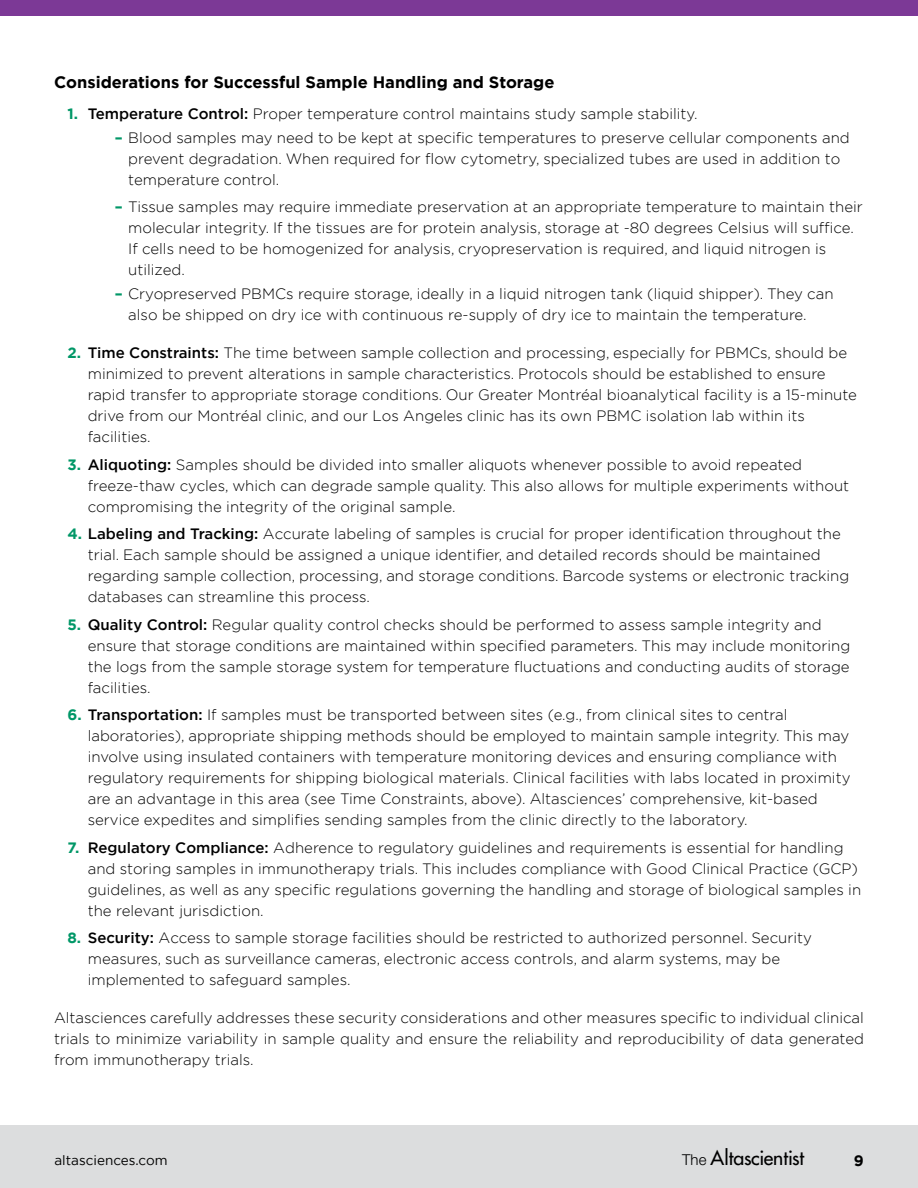
<style>
.page{position:relative;width:918px;height:1188px;background:#fff}
.page>*{position:absolute;margin:0;border:0;box-sizing:border-box;transform-origin:0 0}
.t1{font:500 19.5px "Futura Std";letter-spacing:-.01em;color:#000}
.t2{font:700 16.5px "Gotham";color:#000}
.t3{font:300 15px/21px "Gotham";color:#000}
.t4{font:700 15px "Gotham";color:#000}
.t5{font:13.5px "Gotham";color:#000}
.s1{font-weight:700;color:#009767}
.s2{font-weight:500}
.s3{font-family:"Helvetica Neue LT Std";font-weight:300;font-size:15px}
</style>
<div class="page">
<div style="left:0;top:1125px;width:918px;height:63px;background:#dcddde"></div>
<div style="left:0;top:0;width:918px;height:15px;background:#7c3996"></div>
<p class="t2" style="left:54px;top:71px;width:502px">Considerations for Successful Sample Handling and Storage</p>
<p class="t3" style="left:68px;top:103px;width:632px"><span class="s1">1.</span> <span class="s2">Temperature Control:</span> Proper temperature control maintains study sample stability.</p>
<p class="t3" style="left:128px;top:127px;width:723px;text-indent:-14px"><span class="s1">–</span> Blood samples may need to be kept at specific temperatures to preserve cellular components and prevent degradation. When required for flow cytometry, specialized tubes are used in addition to temperature control.</p>
<p class="t3" style="left:128px;top:196px;width:736px;text-indent:-14px"><span class="s1">–</span> Tissue samples may require immediate preservation at an appropriate temperature to maintain their molecular integrity. If the tissues are for protein analysis, storage at -80 degrees Celsius will suffice.<br>If cells need to be homogenized for analysis, cryopreservation is required, and liquid nitrogen is utilized.</p>
<p class="t3" style="left:128px;top:283px;width:707px;text-indent:-14px"><span class="s1">–</span> Cryopreserved PBMCs require storage, ideally in a liquid nitrogen tank (liquid shipper). They can also be shipped on dry ice with continuous re-supply of dry ice to maintain the temperature.</p>
<p class="t3" style="left:88px;top:342px;width:771px;text-indent:-20px"><span class="s1">2.</span> <span class="s2">Time Constraints:</span> The time between sample collection and processing, especially for PBMCs, should be minimized to prevent alterations in sample characteristics. Protocols should be established to ensure rapid transfer to appropriate storage conditions. Our Greater Montréal bioanalytical facility is a 15-minute drive from our Montréal clinic, and our Los Angeles clinic has its own PBMC isolation lab within its facilities.</p>
<p class="t3" style="left:88px;top:453px;width:763px;text-indent:-20px"><span class="s1">3.</span> <span class="s2">Aliquoting:</span> Samples should be divided into smaller aliquots whenever possible to avoid repeated freeze-thaw cycles, which can degrade sample quality. This also allows for multiple experiments without compromising the integrity of the original sample.</p>
<p class="t3" style="left:88px;top:523px;width:763px;text-indent:-20px"><span class="s1">4.</span> <span class="s2">Labeling and Tracking:</span> Accurate labeling of samples is crucial for proper identification throughout the trial. Each sample should be assigned a unique identifier, and detailed records should be maintained regarding sample collection, processing, and storage conditions. Barcode systems or electronic tracking databases can streamline this process.</p>
<p class="t3" style="left:88px;top:613px;width:764px;text-indent:-20px"><span class="s1">5.</span> <span class="s2">Quality Control:</span> Regular quality control checks should be performed to assess sample integrity and ensure that storage conditions are maintained within specified parameters. This may include monitoring the logs from the sample storage system for temperature fluctuations and conducting audits of storage facilities.</p>
<p class="t3" style="left:88px;top:704px;width:764px;text-indent:-20px"><span class="s1">6.</span> <span class="s2">Transportation:</span> If samples must be transported between sites (e.g., from clinical sites to central laboratories), appropriate shipping methods should be employed to maintain sample integrity. This may involve using insulated containers with temperature monitoring devices and ensuring compliance with regulatory requirements for shipping biological materials. Clinical facilities with labs located in proximity are an advantage in this area (see Time Constraints, above). Altasciences’ comprehensive, kit-based service expedites and simplifies sending samples from the clinic directly to the laboratory.</p>
<p class="t3" style="left:88px;top:836px;width:775px;text-indent:-20px"><span class="s1">7.</span> <span class="s2">Regulatory Compliance:</span> Adherence to regulatory guidelines and requirements is essential for handling and storing samples in immunotherapy trials. This includes compliance with Good Clinical Practice (GCP) guidelines, as well as any specific regulations governing the handling and storage of biological samples in the relevant jurisdiction.</p>
<p class="t3" style="left:88px;top:927px;width:726px;text-indent:-20px"><span class="s1">8.</span> <span class="s2">Security:</span> Access to sample storage facilities should be restricted to authorized personnel. Security measures, such as surveillance cameras, electronic access controls, and alarm systems, may be implemented to safeguard samples.</p>
<p class="t3" style="left:54px;top:1007px;width:812px;text-align:justify">Altasciences carefully addresses these security considerations and other measures specific to individual clinical trials to minimize variability in sample quality and ensure the reliability and reproducibility of data generated from immunotherapy trials.</p>
<p class="t5" style="left:54px;top:1152px;width:115px">altasciences.com</p>
<h1 class="t1" style="left:682px;top:1146px;width:123px"><span class="s3">The</span> Altascientist</h1>
<p class="t4" style="left:854px;top:1150px;width:11px">9</p>
</div>
